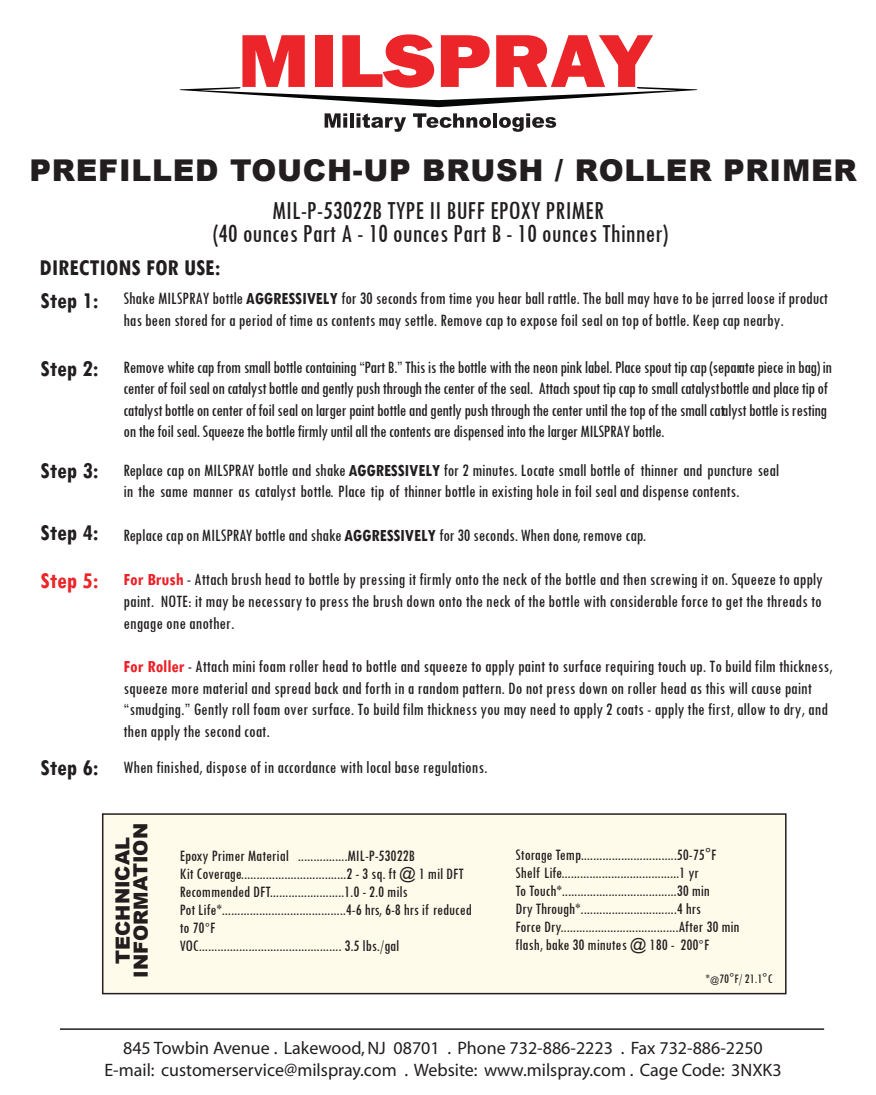
<style>
.page{position:relative;width:876px;height:1095px;background:#fff}
.page>*{position:absolute;margin:0;border:0;box-sizing:border-box;transform-origin:0 0}
.t1{font:900 30px "Arial";letter-spacing:.025em;color:#221e1f}
.t2{font:condensed 27px/22.8px "Tw Cen";color:#221e1f;text-align:center}
.t3{font:700 condensed 24px "Tw Cen";color:#221e1f}
.t4{font:700 condensed 24px "Tw Cen";color:#eb2529}
.t5{font:900 19.5px/18px "Arial";letter-spacing:-.005em;color:#221e1f;text-align:center}
.t6{font:condensed 18px/21.6px "Tw Cen";letter-spacing:-.005em;color:#221e1f}
.t7{font:condensed 18px/21.6px "Tw Cen";letter-spacing:-.025em;color:#221e1f}
.t8{font:18px/21.6px "Myriad";color:#221e1f;text-align:center}
.t9{font:condensed 16.5px/18px "Tw Cen";color:#221e1f}
.t10{font:condensed 13.5px "Tw Cen";color:#221e1f}
.s1{font-weight:700}
.s2{font-weight:700;color:#ec2027}
.s3{font-weight:700;font-size:24px}
.s4{font-size:13.5px}
.s5{font-size:9px}
</style>
<div class="page">
<hr style="left:60px;top:1028px;width:764px;height:1px;background:#221e1f">
<svg style="left:179px;top:34px;width:519px;height:73px"></svg>
<svg style="left:325px;top:113px;width:22px;height:15px"></svg>
<hr style="left:350px;top:113px;width:4px;height:15px;background:#211d1e">
<svg style="left:356px;top:113px;width:50px;height:19px"></svg>
<svg style="left:413px;top:113px;width:78px;height:15px"></svg>
<hr style="left:493px;top:113px;width:4px;height:15px;background:#211d1e">
<svg style="left:499px;top:113px;width:57px;height:19px"></svg>
<div style="left:103px;top:813px;width:683px;height:180px;background:#fefbea"></div>
<div style="left:102px;top:813px;width:684px;height:181px;border:2px solid #221e1f"></div>
<h1 class="t1" style="left:29px;top:148px;width:829px">PREFILLED TOUCH-UP BRUSH / ROLLER PRIMER</h1>
<h2 class="t2" style="left:213px;top:198px;width:456px">MIL-P-53022B TYPE II BUFF EPOXY PRIMER<br>(40 ounces Part A - 10 ounces Part B - 10 ounces Thinner)</h2>
<h3 class="t3" style="left:39px;top:252px;width:182px">DIRECTIONS FOR USE:</h3>
<h3 class="t3" style="left:40px;top:285px;width:60px">Step 1:</h3>
<h3 class="t3" style="left:40px;top:354px;width:60px">Step 2:</h3>
<h3 class="t3" style="left:40px;top:455px;width:60px">Step 3:</h3>
<h3 class="t3" style="left:40px;top:518px;width:60px">Step 4:</h3>
<h3 class="t4" style="left:40px;top:566px;width:60px">Step 5:</h3>
<p class="t6" style="left:124px;top:287px;width:706px">Shake MILSPRAY bottle <span class="s1">AGGRESSIVELY</span> for 30 seconds from time you hear ball rattle. The ball may have to be jarred loose if product has been stored for a period of time as contents may settle. Remove cap to expose foil seal on top of bottle. Keep cap nearby.</p>
<p class="t7" style="left:124px;top:355px;width:710px">Remove white cap from small bottle containing “Part B.” This is the bottle with the neon pink label. Place spout tip cap (separate piece in bag) in center of foil seal on catalyst bottle and gently push through the center of the seal. Attach spout tip cap to small catalystbottle and place tip of catalyst bottle on center of foil seal on larger paint bottle and gently push through the center until the top of the small catalyst bottle is resting on the foil seal. Squeeze the bottle firmly until all the contents are dispensed into the larger MILSPRAY bottle.</p>
<p class="t6" style="left:124px;top:459px;width:657px">Replace cap on MILSPRAY bottle and shake <span class="s1">AGGRESSIVELY</span> for 2 minutes. Locate small bottle of thinner and puncture seal in the same manner as catalyst bottle. Place tip of thinner bottle in existing hole in foil seal and dispense contents.</p>
<p class="t6" style="left:124px;top:524px;width:524px">Replace cap on MILSPRAY bottle and shake <span class="s1">AGGRESSIVELY</span> for 30 seconds. When done, remove cap.</p>
<p class="t6" style="left:124px;top:568px;width:701px;text-align:justify"><span class="s2">For Brush</span> - Attach brush head to bottle by pressing it firmly onto the neck of the bottle and then screwing it on. Squeeze to apply paint. NOTE: it may be necessary to press the brush down onto the neck of the bottle with considerable force to get the threads to engage one another.</p>
<p class="t6" style="left:124px;top:654px;width:710px"><span class="s2">For Roller</span> - Attach mini foam roller head to bottle and squeeze to apply paint to surface requiring touch up. To build film thickness, squeeze more material and spread back and forth in a random pattern. Do not press down on roller head as this will cause paint “smudging.” Gently roll foam over surface. To build film thickness you may need to apply 2 coats - apply the first, allow to dry, and then apply the second coat.</p>
<p class="t6" style="left:40px;top:756px;width:448px"><span class="s3">Step 6:</span> When finished, dispose of in accordance with local base regulations.</p>
<p class="t5" style="left:113px;top:977px;width:156px;rotate:-90deg">TECHN CI AL<br>NI FORMAT OI N</p>
<p class="t9" style="left:180px;top:846px;width:293px">Epoxy Primer Material ................MIL-P-53022B<br>Kit Coverage..................................2 - 3 sq. ft @ 1 mil DFT Recommended DFT........................1.0 - 2.0 mils<br>Pot Life*........................................4-6 hrs, 6-8 hrs if reduced to 70<span class="s4">°</span>F<br>VOC.............................................. 3.5 lbs./gal</p>
<p class="t9" style="left:515px;top:845px;width:226px">Storage Temp...............................50-75°F Shelf Life......................................1 yr<br>To Touch*.....................................30 min<br>Dry Through*...............................4 hrs<br>Force Dry......................................After 30 min flash, bake 30 minutes @ 180 - 200<span class="s4">°</span>F</p>
<p class="t10" style="left:705px;top:970px;width:68px">*<span class="s5">@</span>70°F/ 21.1°C</p>
<p class="t8" style="left:104px;top:1037px;width:679px">845 Towbin Avenue . Lakewood, NJ 08701 . Phone 732-886-2223 . Fax 732-886-2250<br>E-mail: customerservice@milspray.com . Website: www.milspray.com . Cage Code: 3NXK3</p>
</div>
